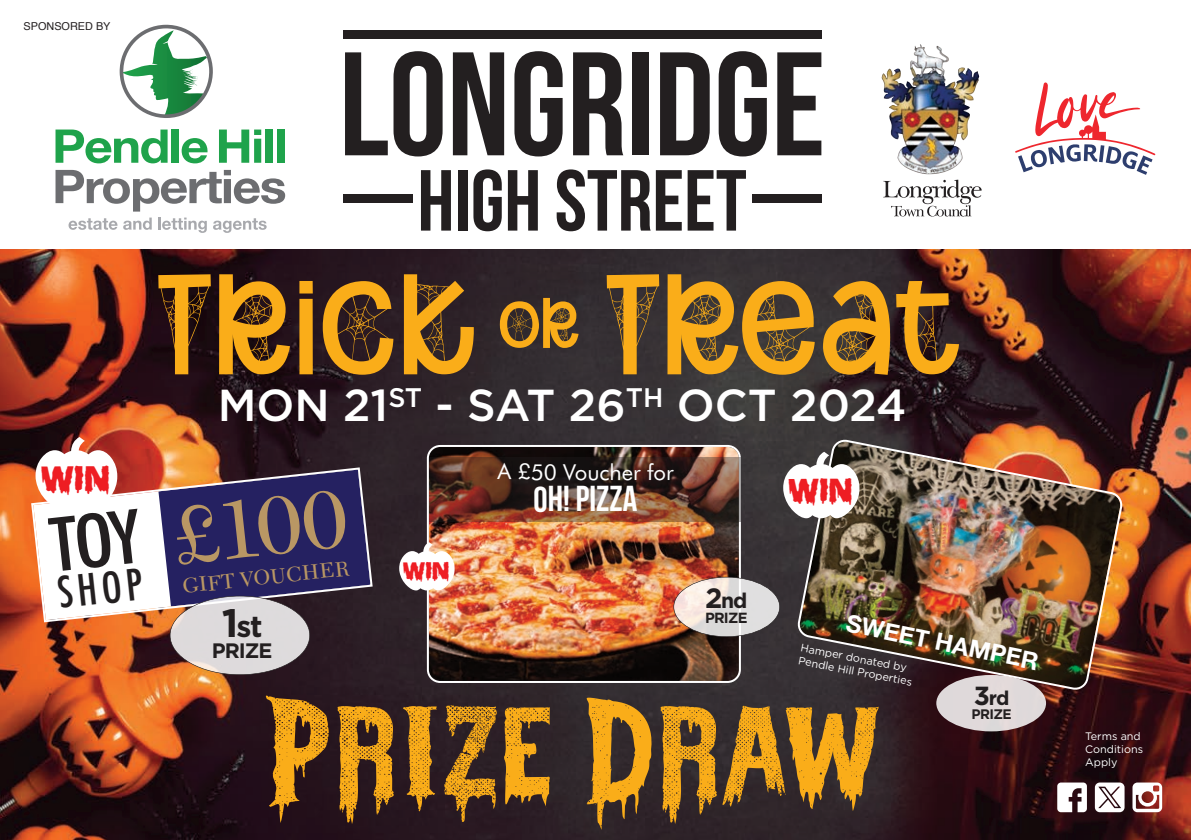
<style>
.page{position:relative;width:1191px;height:840px;background:#fff}
.page>*{position:absolute;margin:0;border:0;box-sizing:border-box;transform-origin:0 0}
.t1{font:146.8px "Bebas Neue";color:#231f20}
.t2{font:133.2px "Spoky Spider";color:#faad19}
.t3{font:86.2px "Bebas Neue";color:#231f20}
.t4{font:86px "Transitional 511 BT";color:#b99764;scale:1.07 1}
.t5{font:66.6px "Spoky Spider";color:#faad19}
.t6{font:500 44.6px "Gotham";color:#fff}
.t7{font:500 condensed 41.8px "Futura";color:#231f20}
.t8{font:700 36px "Bebas Neue";letter-spacing:-.005em;color:#fff}
.t9{font:700 31px "Scary Halloween Font";color:#ee1d23}
.t10{font:700 30px "Gotham";color:#231f20}
.t11{font:700 29px "Scary Halloween Font";color:#ee1d23}
.t12{font:700 24px "Helvetica Neue";color:#fff}
.t13{font:22px "Futura BT";letter-spacing:-.005em;color:#fff}
.t14{font:21.8px "Transitional 511 BT";color:#b99764}
.t15{font:700 21.2px "Gotham";color:#231f20}
.t16{font:700 21px "Scary Halloween Font";color:#ee1d23}
.t17{font:700 20.8px "Gotham";letter-spacing:-.05em;color:#231f20}
.t18{font:700 19.8px "Gotham";color:#231f20}
.t19{font:700 14.6px "Gotham";letter-spacing:-.05em;color:#231f20}
.t20{font:700 13.8px "Gotham";letter-spacing:-.05em;color:#231f20}
.t21{font:10.8px/13px "Gotham";color:#fff}
.t22{font:10.8px "Helvetica";color:#231f20}
.s1{font-size:39.6px}
.s2{font-size:27.8px}
.s3{font-size:26.2px}
</style>
<div class="page">
<img style="left:0;top:249px;width:1191px;height:590px">
<img style="left:796px;top:438px;width:327px;height:252px">
<img style="left:427px;top:444px;width:314px;height:238px">
<div style="left:429px;top:457px;width:312px;height:65px;background:#231f20;opacity:.37"></div>
<svg style="left:783px;top:451px;width:76px;height:67px"></svg>
<svg style="left:30px;top:466px;width:344px;height:157px"></svg>
<div style="left:170px;top:595px;width:140px;height:79px;background:#fff;border-radius:50%;opacity:.85"></div>
<div style="left:120px;top:25px;width:93px;height:93px;border:4px solid #6c6d70;border-radius:50%"></div>
<svg style="left:122px;top:30px;width:85px;height:87px"></svg>
<div style="left:674px;top:577px;width:105px;height:59px;background:#fff;border-radius:50%;opacity:.85"></div>
<div style="left:673px;top:576px;width:107px;height:60px;border:1px solid #231f20;border-radius:50%"></div>
<svg style="left:56px;top:129px;width:112px;height:34px"></svg>
<div style="left:172px;top:129px;width:7px;height:34px;background:#1fa34b"></div>
<svg style="left:182px;top:138px;width:26px;height:25px"></svg>
<svg style="left:219px;top:129px;width:42px;height:34px"></svg>
<div style="left:265px;top:129px;width:8px;height:34px;background:#1fa34b"></div>
<div style="left:277px;top:129px;width:7px;height:34px;background:#1fa34b"></div>
<svg style="left:56px;top:170px;width:229px;height:41px"></svg>
<svg style="left:69px;top:217px;width:83px;height:13px"></svg>
<svg style="left:158px;top:217px;width:49px;height:16px"></svg>
<svg style="left:213px;top:218px;width:54px;height:15px"></svg>
<svg style="left:1057px;top:782px;width:30px;height:29px"></svg>
<svg style="left:1094px;top:782px;width:30px;height:29px"></svg>
<svg style="left:1132px;top:782px;width:30px;height:29px"></svg>
<svg style="left:266px;top:695px;width:613px;height:134px;background:#755222"></svg>
<svg style="left:399px;top:542px;width:55px;height:48px"></svg>
<div style="left:936px;top:674px;width:110px;height:57px;background:#dfd9da;border-radius:50%"></div>
<img style="left:881px;top:44px;width:48px;height:114px">
<svg style="left:883px;top:179px;width:98px;height:37px"></svg>
<div style="left:343px;top:30px;width:478px;height:9px;background:#231f20"></div>
<div style="left:343px;top:194px;width:70px;height:9px;background:#231f20"></div>
<svg style="left:1015px;top:82px;width:140px;height:93px"></svg>
<div style="left:751px;top:194px;width:70px;height:9px;background:#231f20"></div>
<svg style="left:36px;top:437px;width:107px;height:134px"></svg>
<p class="t22" style="left:24px;top:22px;width:88px">SPONSORED BY</p>
<h1 class="t1" style="left:339px;top:19px;width:488px">LONGRIDGE</h1>
<h3 class="t3" style="left:417px;top:150px;width:331px">HIGH STREET</h3>
<h2 class="t2" style="left:155px;top:250px;width:809px">TRICK TREAT</h2>
<h3 class="t5" style="left:498px;top:286px;width:84px">OR</h3>
<h3 class="t6" style="left:218px;top:389px;width:690px">MON 21<sup>ST</sup> - SAT 26<sup>TH</sup> OCT 2024</h3>
<h3 class="t9" style="left:41px;top:464px;width:70px">WIN</h3>
<h3 class="t7" style="left:55px;top:569px;width:87px;rotate:-6deg">SHOP</h3>
<h3 class="t4" style="left:169px;top:483px;width:164px;rotate:-6deg">£100</h3>
<h3 class="t14" style="left:181px;top:572px;width:169px;rotate:-6deg">GIFT VOUCHER</h3>
<h3 class="t10" style="left:222px;top:609px;width:42px"><span class="s1">1</span>st</h3>
<h3 class="t17" style="left:212px;top:638px;width:62px">PRIZE</h3>
<h3 class="t16" style="left:403px;top:560px;width:48px">WIN</h3>
<h3 class="t13" style="left:497px;top:463px;width:178px">A £50 Voucher for</h3>
<h3 class="t8" style="left:533px;top:477px;width:106px">OH! PIZZA</h3>
<h3 class="t15" style="left:705px;top:588px;width:44px"><span class="s2">2</span>nd</h3>
<h3 class="t19" style="left:705px;top:609px;width:44px">PRIZE</h3>
<h3 class="t11" style="left:788px;top:477px;width:66px">WIN</h3>
<h3 class="t12" style="left:850px;top:607px;width:197px;rotate:12deg">SWEET HAMPER</h3>
<p class="t21" style="left:802px;top:640px;width:117px;rotate:11deg">Hamper donated by<br>Pendle Hill Properties</p>
<h3 class="t18" style="left:974px;top:686px;width:37px"><span class="s3">3</span>rd</h3>
<p class="t20" style="left:971px;top:705px;width:42px">PRIZE</p>
<p class="t21" style="left:1085px;top:729px;width:59px">Terms and<br>Conditions<br>Apply</p>
</div>
